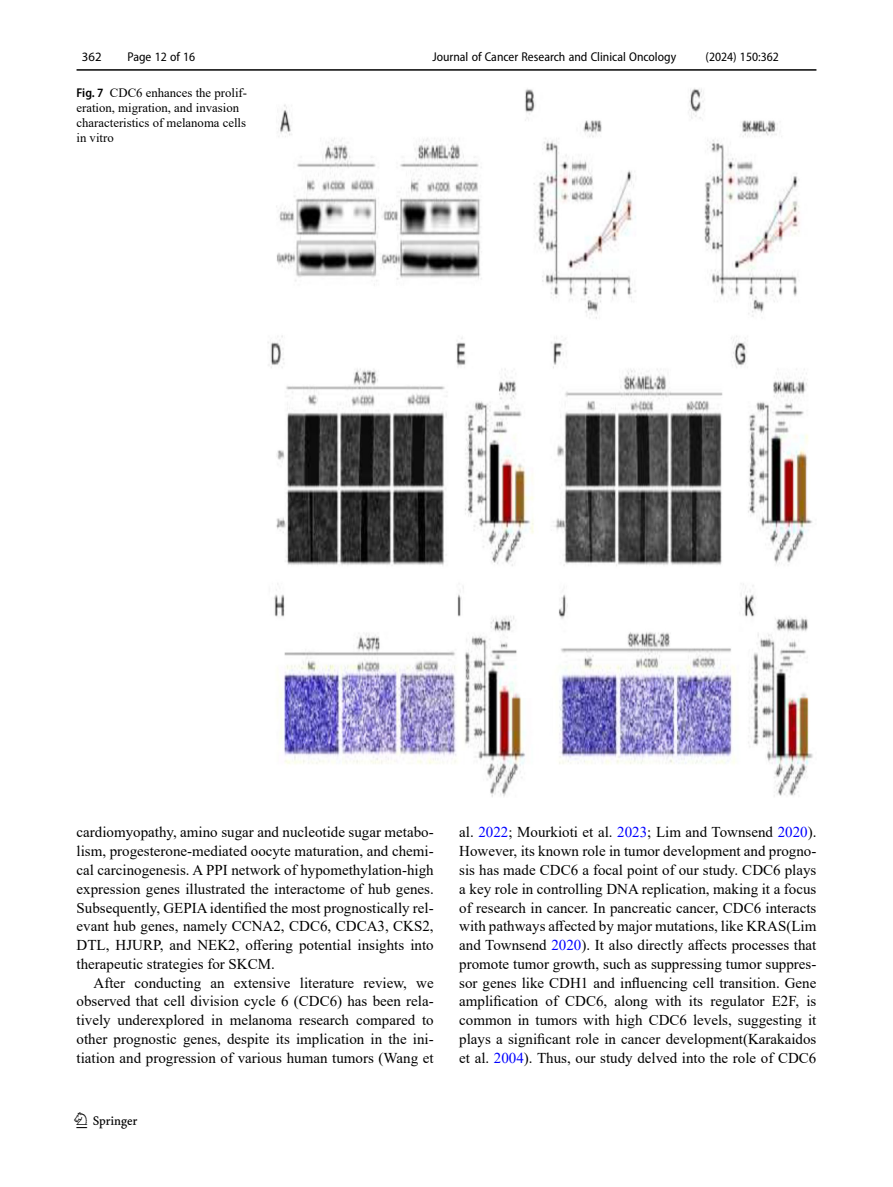
<style>
.page{position:relative;width:893px;height:1187px;background:#fff}
.page>*{position:absolute;margin:0;border:0;box-sizing:border-box;transform-origin:0 0}
.t1{font:22.5px "Springnew";color:#000}
.Body_Text_Indent{font:15px/18.8px "Times New Roman";color:#000;text-align:justify}
.Figure_Caption_Side{font:12.75px/15px "Times New Roman";color:#000}
.t2{font:semi-condensed 12.75px "Myriad Pro";color:#000}
.t3{font:12.75px "Myriad Pro";color:#000}
.s1{font-family:"Myriad Pro";font-weight:600;font-stretch:semi-condensed}
.s2{color:#00f}
</style>
<div class="page">
<hr style="left:77px;top:69px;width:739px;height:2px;background:#000">
<img style="left:268px;top:88px;width:545px;height:709px">
<p class="t3" style="left:82px;top:48px;width:21px">362</p>
<p class="t2" style="left:127px;top:49px;width:69px">Page 12 of 16</p>
<p class="Figure_Caption_Side" style="left:77px;top:84px;width:172px"><span class="s1">Fig. 7</span> CDC6 enhances the prolif&shy;eration, migration, and invasion characteristics of melanoma cells in vitro</p>
<p class="t2" style="left:432px;top:49px;width:245px">Journal of Cancer Research and Clinical Oncology</p>
<p class="t2" style="left:705px;top:49px;width:75px">(2024) 150:362</p>
<p class="Body_Text_Indent" style="left:77px;top:822px;width:359px">cardiomyopathy, amino sugar and nucleotide sugar metabo&shy;lism, progesterone-mediated oocyte maturation, and chemi&shy;cal carcinogenesis. A PPI network of hypomethylation-high expression genes illustrated the interactome of hub genes.<br>Subsequently, GEPIA identified the most prognostically rel&shy;evant hub genes, namely CCNA2, CDC6, CDCA3, CKS2, DTL, HJURP, and NEK2, offering potential insights into therapeutic strategies for SKCM.</p>
<p class="Body_Text_Indent" style="left:77px;top:972px;width:359px;text-indent:17px">After conducting an extensive literature review, we observed that cell division cycle 6 (CDC6) has been rela&shy;tively underexplored in melanoma research compared to other prognostic genes, despite its implication in the ini&shy;tiation and progression of various human tumors (Wang et</p>
<h1 class="t1" style="left:77px;top:1107px;width:63px">1 3</h1>
<p class="Body_Text_Indent" style="left:459px;top:822px;width:359px">al. <span class="s2">2022</span>; Mourkioti et al. <span class="s2">2023</span>; Lim and Townsend <span class="s2">2020</span>).<br>However, its known role in tumor development and progno&shy;sis has made CDC6 a focal point of our study. CDC6 plays a key role in controlling DNA replication, making it a focus of research in cancer. In pancreatic cancer, CDC6 interacts with pathways affected by major mutations, like KRAS(Lim and Townsend <span class="s2">2020</span>). It also directly affects processes that promote tumor growth, such as suppressing tumor suppres&shy;sor genes like CDH1 and influencing cell transition. Gene amplification of CDC6, along with its regulator E2F, is common in tumors with high CDC6 levels, suggesting it plays a significant role in cancer development(Karakaidos et al. <span class="s2">2004</span>). Thus, our study delved into the role of CDC6</p>
</div>
